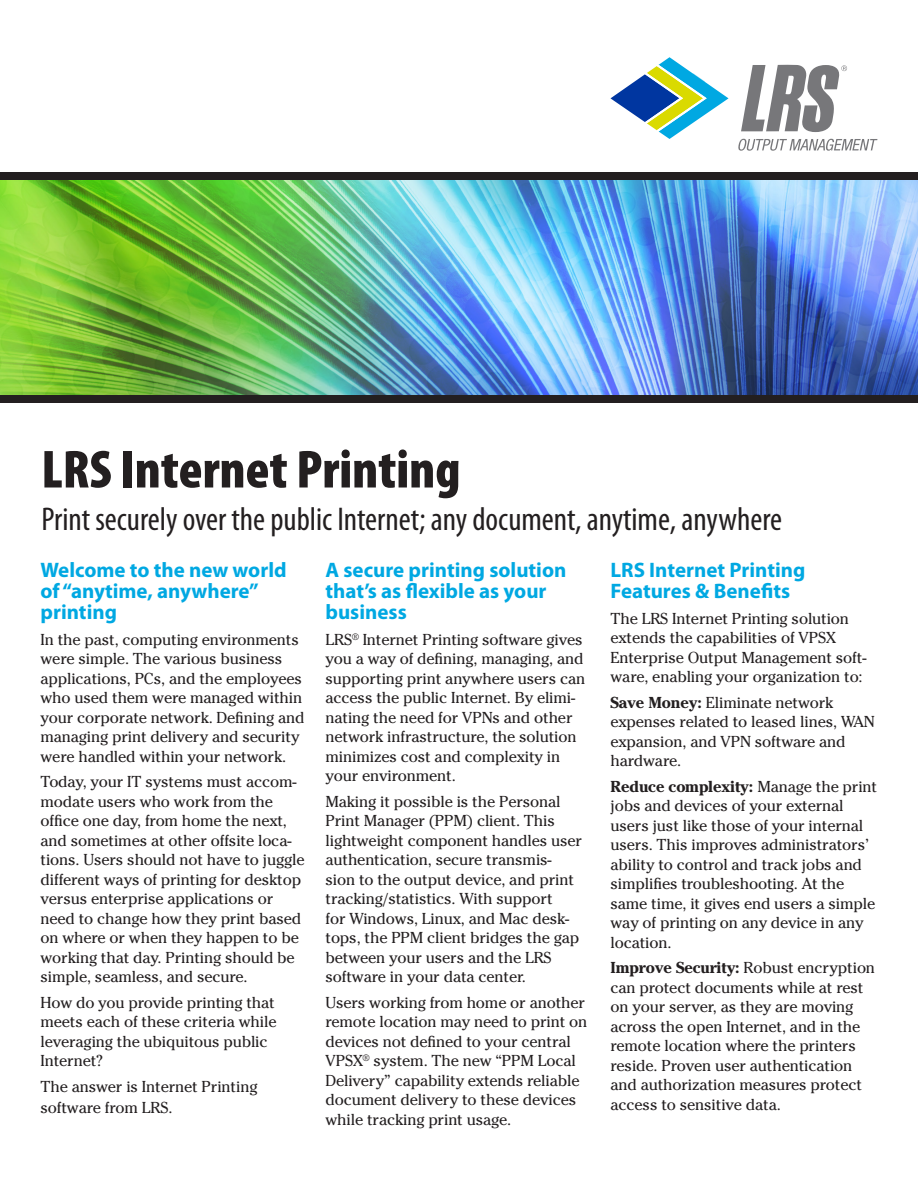
<style>
.page{position:relative;width:918px;height:1188px;background:#fff}
.page>*{position:absolute;margin:0;border:0;box-sizing:border-box;transform-origin:0 0}
.t1{font:900 condensed 54px "Myriad Pro";color:#231f20}
.t2{font:condensed 33px "Myriad Pro";color:#231f20}
.Head{font:700 21px/21px "Myriad Pro";color:#00a8e2}
.Body_text{font:15.75px/19.5px "Cheltenham Std";letter-spacing:-.01em;color:#231f20}
.s1{font-weight:700}
</style>
<div class="page">
<img style="left:0;top:179px;width:918px;height:216px">
<svg style="left:610px;top:57px;width:119px;height:82px"></svg>
<svg style="left:738px;top:139px;width:139px;height:12px"></svg>
<svg style="left:741px;top:65px;width:106px;height:67px"></svg>
<div style="left:0;top:172px;width:918px;height:7px;background:#231f20"></div>
<div style="left:0;top:395px;width:918px;height:7px;background:#231f20"></div>
<p class="t1" style="left:41px;top:439px;width:421px">LRS Internet Printing</p>
<p class="t2" style="left:41px;top:501px;width:742px">Print securely over the public Internet; any document, anytime, anywhere</p>
<p class="Head" style="left:40px;top:560px;width:248px">Welcome to the new world of “anytime, anywhere” printing</p>
<p class="Body_text" style="left:40px;top:630px;width:265px">In the past, computing environments were simple. The various business applications, PCs, and the employees who used them were managed within your corporate network. Defining and managing print delivery and security were handled within your network.</p>
<p class="Body_text" style="left:40px;top:772px;width:266px">Today, your IT systems must accom&shy;modate users who work from the office one day, from home the next, and sometimes at other offsite loca&shy;tions. Users should not have to juggle different ways of printing for desktop versus enterprise applications or need to change how they print based on where or when they happen to be working that day. Printing should be simple, seamless, and secure.</p>
<p class="Body_text" style="left:40px;top:993px;width:238px">How do you provide printing that meets each of these criteria while leveraging the ubiquitous public<br>Internet?</p>
<p class="Body_text" style="left:40px;top:1076px;width:219px;line-height:21px">The answer is Internet Printing software from LRS.</p>
<p class="Head" style="left:326px;top:560px;width:242px">A secure printing solution that’s as flexible as your business</p>
<p class="Body_text" style="left:326px;top:630px;width:261px">LRS<sup>®</sup> Internet Printing software gives you a way of defining, managing, and supporting print anywhere users can access the public Internet. By elimi&shy;nating the need for VPNs and other network infrastructure, the solution minimizes cost and complexity in your environment.</p>
<p class="Body_text" style="left:326px;top:792px;width:258px">Making it possible is the Personal Print Manager (PPM) client. This lightweight component handles user authentication, secure transmis&shy;sion to the output device, and print tracking/statistics. With support<br>for Windows, Linux, and Mac desk&shy;tops, the PPM client bridges the gap between your users and the LRS software in your data center.</p>
<p class="Body_text" style="left:326px;top:993px;width:263px">Users working from home or another remote location may need to print on devices not defined to your central VPSX<sup>®</sup> system. The new “PPM Local Delivery” capability extends reliable document delivery to these devices while tracking print usage.</p>
<p class="Head" style="left:610px;top:560px;width:196px">LRS Internet Printing<br>Features &amp; Benefits</p>
<p class="Body_text" style="left:610px;top:609px;width:257px">The LRS Internet Printing solution extends the capabilities of VPSX Enterprise Output Management soft&shy;ware, enabling your organization to:</p>
<p class="Body_text" style="left:610px;top:693px;width:266px"><span class="s1">Save Money:</span> Eliminate network expenses related to leased lines, WAN expansion, and VPN software and hardware.</p>
<p class="Body_text" style="left:610px;top:777px;width:268px"><span class="s1">Reduce complexity:</span> Manage the print jobs and devices of your external users just like those of your internal users. This improves administrators’ ability to control and track jobs and simplifies troubleshooting. At the same time, it gives end users a simple way of printing on any device in any location.</p>
<p class="Body_text" style="left:610px;top:958px;width:266px"><span class="s1">Improve Security:</span> Robust encryption can protect documents while at rest on your server, as they are moving across the open Internet, and in the remote location where the printers reside. Proven user authentication and authorization measures protect access to sensitive data.</p>
</div>
